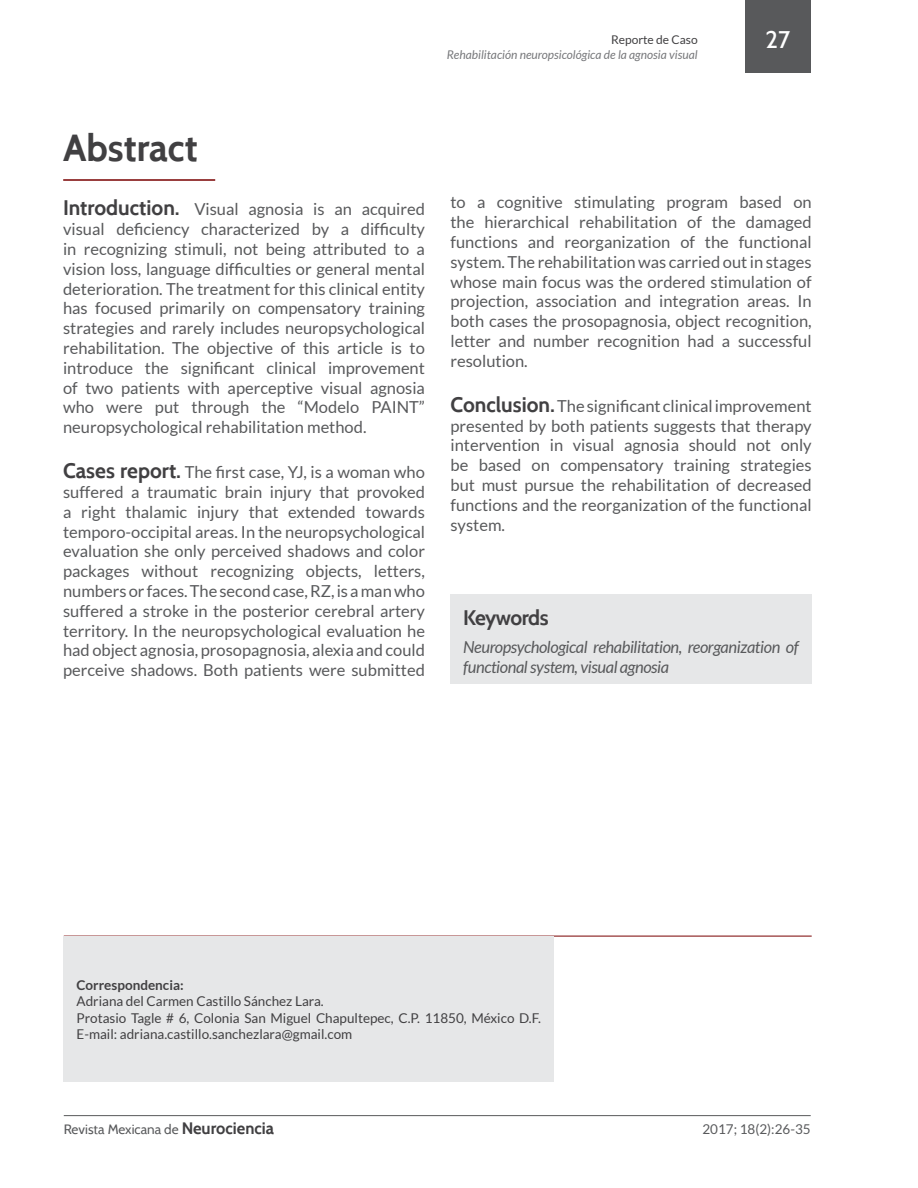
<style>
.page{position:relative;width:918px;height:1188px;background:#fff}
.page>*{position:absolute;margin:0;border:0;box-sizing:border-box;transform-origin:0 0}
.t1{font:700 37.5px "Cabin";color:#414042}
.t2{font:500 24px "Cabin";color:#fff}
.t3{font:700 21px "Cabin";letter-spacing:-.03em;color:#414042}
.t4{font:16.5px/19.8px "Lato";color:#58595b;text-align:justify}
.t5{font:italic 16.5px/19.8px "Lato";letter-spacing:-.025em;color:#58595b}
.t6{font:13.5px/16.2px "Lato";color:#414042}
.t7{font:13.5px "Cabin";color:#58595b}
.t8{font:13.5px "Lato";color:#58595b}
.t9{font:700 13.5px "Lato";color:#414042}
.t10{font:italic 12px "Lato";color:#77787b}
.t11{font:12px "Lato";color:#414042}
.s1{font-family:"Cabin";font-weight:700;font-size:21px;color:#414042}
.s2{font-weight:700;font-size:16.5px;color:#414042}
</style>
<div class="page">
<hr style="left:64px;top:1115px;width:747px;height:1px;background:#58595b">
<div style="left:745px;top:0;width:65px;height:72px;background:#58595b"></div>
<hr style="left:63px;top:179px;width:152px;height:2px;background:#790000">
<div style="left:450px;top:594px;width:362px;height:90px;background:#e6e7e8"></div>
<hr style="left:64px;top:936px;width:748px;height:1px;background:#790000">
<div style="left:64px;top:936px;width:490px;height:146px;background:#e6e7e8"></div>
<p class="t11" style="left:611px;top:33px;width:88px">Reporte de Caso</p>
<p class="t10" style="left:447px;top:48px;width:252px">Rehabilitación neuropsicológica de la agnosia visual</p>
<h2 class="t2" style="left:765px;top:25px;width:26px">27</h2>
<h1 class="t1" style="left:63px;top:125px;width:136px">Abstract</h1>
<p class="t4" style="left:63px;top:199px;width:363px"><span class="s1">Introduction.</span> Visual agnosia is an acquired visual deficiency characterized by a difficulty in recognizing stimuli, not being attributed to a vision loss, language difficulties or general mental deterioration. The treatment for this clinical entity has focused primarily on compensatory training strategies and rarely includes neuropsychological rehabilitation. The objective of this article is to introduce the significant clinical improvement of two patients with aperceptive visual agnosia who were put through the “Modelo PAINT” neuropsychological rehabilitation method.</p>
<p class="t4" style="left:63px;top:462px;width:363px"><span class="s1">Cases report.</span> The first case, YJ, is a woman who suffered a traumatic brain injury that provoked a right thalamic injury that extended towards temporo-occipital areas. In the neuropsychological evaluation she only perceived shadows and color packages without recognizing objects, letters, numbers or faces. The second case, RZ, is a man who suffered a stroke in the posterior cerebral artery territory. In the neuropsychological evaluation he had object agnosia, prosopagnosia, alexia and could perceive shadows. Both patients were submitted</p>
<p class="t4" style="left:450px;top:192px;width:363px">to a cognitive stimulating program based on the hierarchical rehabilitation of the damaged functions and reorganization of the functional system. The rehabilitation was carried out in stages whose main focus was the ordered stimulation of projection, association and integration areas. In both cases the prosopagnosia, object recognition, letter and number recognition had a successful resolution.</p>
<p class="t4" style="left:450px;top:396px;width:363px"><span class="s1">Conclusion.</span> The significant clinical improvement presented by both patients suggests that therapy intervention in visual agnosia should not only be based on compensatory training strategies but must pursue the rehabilitation of decreased functions and the reorganization of the functional system.</p>
<p class="t3" style="left:463px;top:605px;width:87px">Keywords</p>
<p class="t5" style="left:463px;top:638px;width:337px">Neuropsychological rehabilitation, reorganization of functional system, visual agnosia</p>
<p class="t9" style="left:77px;top:978px;width:109px">Correspondencia:</p>
<p class="t6" style="left:77px;top:993px;width:466px">Adriana del Carmen Castillo Sánchez Lara.<br>Protasio Tagle # 6, Colonia San Miguel Chapultepec, C.P. 11850, México D.F.<br>E-mail: adriana.castillo.sanchezlara@gmail.com</p>
<p class="t7" style="left:64px;top:1121px;width:212px">Revista Mexicana de <span class="s2">Neurociencia</span></p>
<p class="t8" style="left:702px;top:1122px;width:110px">2017; 18(2):26-35</p>
</div>
